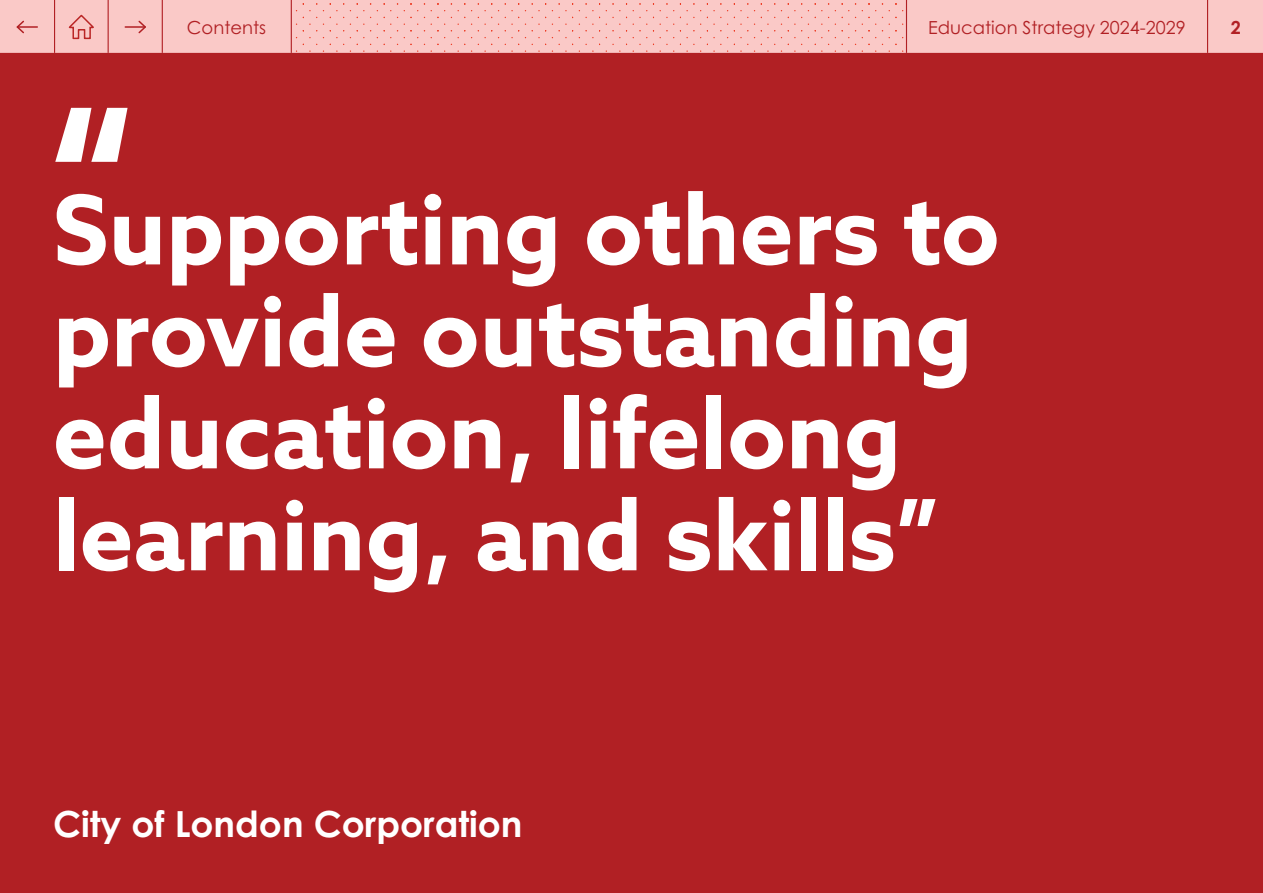
<style>
.page{position:relative;width:1263px;height:893px;background:#fff}
.page>*{position:absolute;margin:0;border:0;box-sizing:border-box;transform-origin:0 0}
.t1{font:700 96px/102px "Azo Sans";color:#fff}
.t2{font:700 36px "Century Gothic Pro";color:#fff}
.t3{font:18px "Century Gothic Pro";color:#b12024}
.t4{font:700 18px "Century Gothic Pro";color:#b12024}
</style>
<div class="page">
<div style="left:0;top:54px;width:1263px;height:839px;background:#b12024"></div>
<svg style="left:55px;top:108px;width:73px;height:54px"></svg>
<div style="left:0;top:0;width:1263px;height:53px;background:#fac9c7"></div>
<hr style="left:0;top:53px;width:1263px;height:1px;background:#b12024">
<hr style="left:906px;top:0;width:1px;height:53px;background:#b12024">
<hr style="left:1207px;top:0;width:1px;height:53px;background:#b12024">
<hr style="left:54px;top:0;width:1px;height:53px;background:#b12024">
<hr style="left:108px;top:0;width:1px;height:53px;background:#b12024">
<hr style="left:162px;top:0;width:1px;height:53px;background:#b12024">
<hr style="left:291px;top:0;width:1px;height:53px;background:#b12024">
<svg style="left:532px;top:44px;width:68px;height:8px"></svg>
<svg style="left:451px;top:24px;width:21px;height:14px"></svg>
<svg style="left:478px;top:24px;width:21px;height:14px"></svg>
<svg style="left:505px;top:24px;width:21px;height:14px"></svg>
<svg style="left:532px;top:24px;width:68px;height:14px"></svg>
<svg style="left:653px;top:24px;width:21px;height:14px"></svg>
<svg style="left:882px;top:24px;width:21px;height:14px"></svg>
<svg style="left:532px;top:3px;width:68px;height:8px"></svg>
<hr style="left:125px;top:26px;width:20px;height:2px;background:#b12024">
<svg style="left:137px;top:20px;width:9px;height:14px"></svg>
<hr style="left:17px;top:26px;width:20px;height:2px;background:#b12024">
<svg style="left:16px;top:20px;width:9px;height:14px"></svg>
<svg style="left:68px;top:14px;width:26px;height:26px"></svg>
<p class="t3" style="left:187px;top:16px;width:81px">Contents</p>
<p class="t3" style="left:928px;top:16px;width:259px">Education Strategy 2024-2029</p>
<p class="t4" style="left:1231px;top:16px;width:12px">2</p>
<p class="t1" style="left:53px;top:177px;width:948px">Supporting others to provide outstanding education, lifelong learning, and skills”</p>
<p class="t2" style="left:53px;top:801px;width:471px">City of London Corporation</p>
</div>
